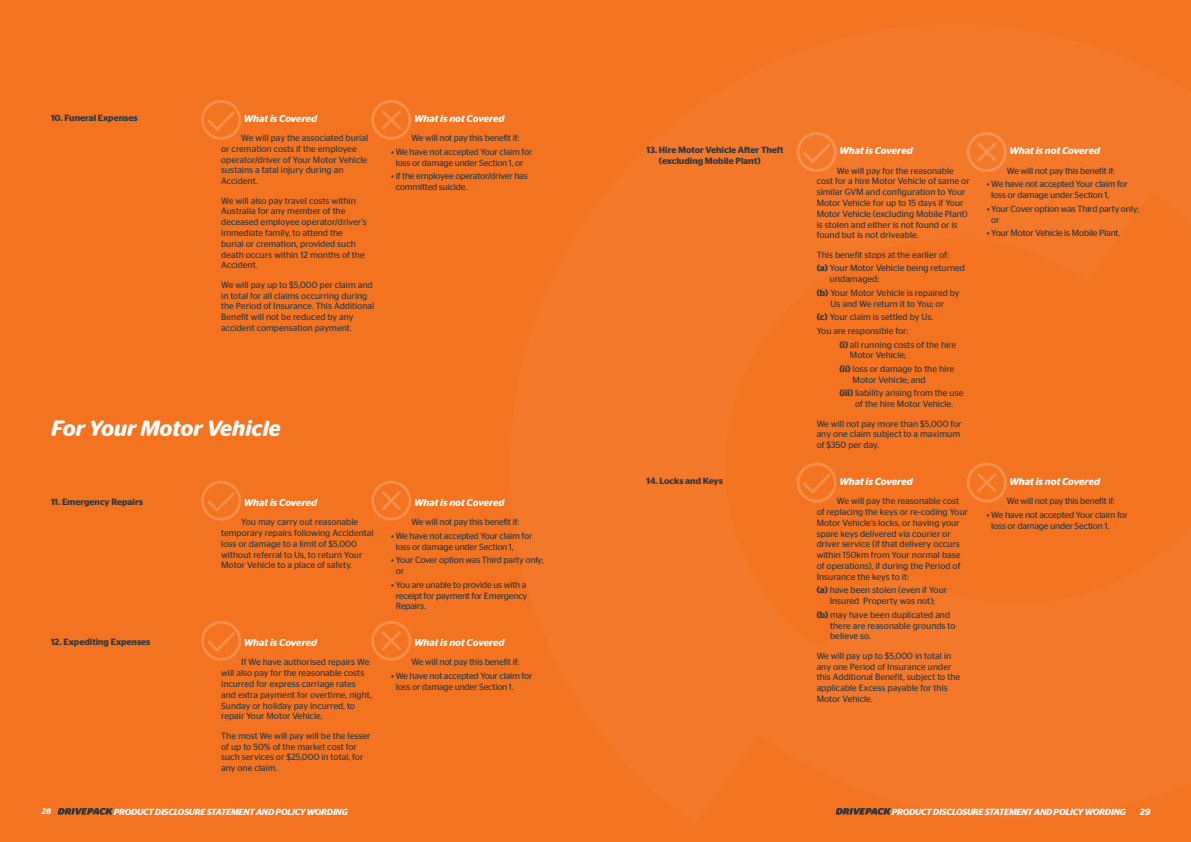
<style>
.page{position:relative;width:1191px;height:842px;background:#f47321}
.page>*{position:absolute;margin:0;border:0;box-sizing:border-box;transform-origin:0 0}
.t1{font:italic 600 22.1px "Stag Sans Round";color:#fff}
.t2{font:italic 600 10px "Stag Sans Round";color:#fff}
.t3{font:9px/10.8px "Stag Sans";color:#2c3840}
.t4{font:9px/10.8px "Stag Sans";letter-spacing:-.02em;color:#2c3840}
.t5{font:600 9px/10.8px "Stag Sans";color:#2c3840}
.t6{font:italic 600 9px "Stag Sans";color:#fff}
.t7{font:italic 600 8.9px "Stag Sans";letter-spacing:-.02em;color:#fff}
.t8{font:italic 600 8px "Stag Sans";color:#fff}
.s1{font-weight:600}
</style>
<div class="page">
<div style="left:796px;top:463px;width:40px;height:39px;border:3px solid #fff;border-radius:50%"></div>
<svg style="left:800px;top:471px;width:33px;height:25px"></svg>
<div style="left:796px;top:132px;width:40px;height:40px;border:3px solid #fff;border-radius:50%"></div>
<svg style="left:800px;top:141px;width:33px;height:24px"></svg>
<div style="left:201px;top:481px;width:40px;height:40px;border:3px solid #fff;border-radius:50%"></div>
<svg style="left:205px;top:490px;width:32px;height:24px"></svg>
<div style="left:201px;top:621px;width:40px;height:40px;border:3px solid #fff;border-radius:50%"></div>
<svg style="left:205px;top:630px;width:32px;height:24px"></svg>
<div style="left:966px;top:463px;width:41px;height:39px;border:3px solid #fff;border-radius:50%"></div>
<svg style="left:974px;top:470px;width:25px;height:25px"></svg>
<div style="left:966px;top:132px;width:41px;height:40px;border:3px solid #fff;border-radius:50%"></div>
<svg style="left:974px;top:140px;width:23px;height:24px"></svg>
<div style="left:371px;top:481px;width:40px;height:40px;border:3px solid #fff;border-radius:50%"></div>
<svg style="left:379px;top:488px;width:24px;height:22px"></svg>
<div style="left:371px;top:621px;width:40px;height:40px;border:3px solid #fff;border-radius:50%"></div>
<svg style="left:382px;top:631px;width:19px;height:20px"></svg>
<div style="left:201px;top:100px;width:40px;height:40px;border:3px solid #fff;border-radius:50%"></div>
<svg style="left:205px;top:109px;width:32px;height:24px"></svg>
<div style="left:371px;top:100px;width:40px;height:40px;border:3px solid #fff;border-radius:50%"></div>
<svg style="left:382px;top:110px;width:19px;height:20px"></svg>
<svg style="left:58px;top:808px;width:55px;height:7px"></svg>
<svg style="left:835px;top:808px;width:56px;height:7px"></svg>
<p class="t5" style="left:51px;top:112px;width:88px">10. Funeral Expenses</p>
<p class="t2" style="left:244px;top:112px;width:75px">What is Covered</p>
<p class="t3" style="left:221px;top:132px;width:149px;text-indent:20px">We will pay the associated burial or cremation costs if the employee operator/driver of Your Motor Vehicle sustains a fatal injury during an<br>Accident.</p>
<p class="t3" style="left:221px;top:195px;width:147px">We will also pay travel costs within<br>Australia for any member of the deceased employee operator/driver’s immediate family, to attend the burial or cremation, provided such death occurs within 12 months of the<br>Accident.</p>
<p class="t3" style="left:221px;top:279px;width:155px">We will pay up to $5,000 per claim and in total for all claims occurring during the Period of Insurance. This Additional Benefit will not be reduced by any accident compensation payment.</p>
<p class="t2" style="left:414px;top:112px;width:92px">What is not Covered</p>
<p class="t4" style="left:411px;top:132px;width:109px">We will not pay this benefit if:</p>
<p class="t4" style="left:391px;top:146px;width:143px;text-align:center">• We have not accepted Your claim for loss or damage under Section 1, or</p>
<p class="t4" style="left:396px;top:171px;width:133px;text-indent:-4px">• if the employee operator/driver has committed suicide.</p>
<p class="t1" style="left:51px;top:415px;width:231px">For Your Motor Vehicle</p>
<p class="t5" style="left:51px;top:496px;width:94px">11. Emergency Repairs</p>
<p class="t5" style="left:51px;top:636px;width:101px">12. Expediting Expenses</p>
<p class="t2" style="left:244px;top:497px;width:75px">What is Covered</p>
<p class="t3" style="left:221px;top:517px;width:154px;text-indent:20px">You may carry out reasonable temporary repairs following Accidental loss or damage to a limit of $5,000 without referral to Us, to return Your Motor Vehicle to a place of safety.</p>
<p class="t2" style="left:244px;top:637px;width:75px">What is Covered</p>
<p class="t3" style="left:221px;top:657px;width:152px;text-indent:20px">If We have authorised repairs We will also pay for the reasonable costs incurred for express carriage rates and extra payment for overtime, night, Sunday or holiday pay incurred, to repair Your Motor Vehicle.</p>
<p class="t3" style="left:221px;top:730px;width:151px">The most We will pay will be the lesser of up to 50% of the market cost for such services or $25,000 in total, for any one claim.</p>
<p class="t2" style="left:414px;top:497px;width:92px">What is not Covered</p>
<p class="t4" style="left:411px;top:517px;width:109px">We will not pay this benefit if:</p>
<p class="t4" style="left:396px;top:530px;width:138px;text-indent:-4px">• We have not accepted Your claim for loss or damage under Section 1,</p>
<p class="t4" style="left:396px;top:555px;width:149px;text-indent:-4px">• Your Cover option was Third party only; or</p>
<p class="t3" style="left:396px;top:579px;width:133px;text-align:justify;text-indent:-4px">• You are unable to provide us with a receipt for payment for Emergency Repairs.</p>
<p class="t2" style="left:414px;top:637px;width:92px">What is not Covered</p>
<p class="t4" style="left:411px;top:657px;width:109px">We will not pay this benefit if:</p>
<p class="t4" style="left:396px;top:670px;width:138px;text-indent:-4px">• We have not accepted Your claim for loss or damage under Section 1.</p>
<p class="t5" style="left:659px;top:145px;width:126px;text-indent:-12px">13. Hire Motor Vehicle After Theft (excluding Mobile Plant)</p>
<p class="t5" style="left:646px;top:475px;width:78px">14. Locks and Keys</p>
<p class="t2" style="left:839px;top:145px;width:75px">What is Covered</p>
<p class="t3" style="left:816px;top:165px;width:154px;text-indent:20px">We will pay for the reasonable cost for a hire Motor Vehicle of same or similar GVM and configuration to Your Motor Vehicle for up to 15 days if Your Motor Vehicle (excluding Mobile Plant) is stolen and either is not found or is found but is not driveable.</p>
<p class="t3" style="left:816px;top:249px;width:134px">This benefit stops at the earlier of:</p>
<p class="t3" style="left:830px;top:263px;width:136px;text-indent:-13px"><span class="s1">(a)</span> Your Motor Vehicle being returned undamaged;</p>
<p class="t3" style="left:816px;top:287px;width:144px;text-align:center"><span class="s1">(b)</span> Your Motor Vehicle is repaired by<br>Us and We return it to You; or</p>
<p class="t3" style="left:816px;top:312px;width:118px"><span class="s1">(c)</span> Your claim is settled by Us.</p>
<p class="t3" style="left:816px;top:325px;width:93px">You are responsible for:</p>
<p class="t3" style="left:850px;top:339px;width:108px;text-indent:-11px"><span class="s1">(i)</span> all running costs of the hire<br>Motor Vehicle;</p>
<p class="t3" style="left:852px;top:363px;width:103px;text-indent:-13px"><span class="s1">(ii)</span> loss or damage to the hire<br>Motor Vehicle; and</p>
<p class="t3" style="left:839px;top:388px;width:126px;text-align:center"><span class="s1">(iii)</span> liability arising from the use of the hire Motor Vehicle.</p>
<p class="t3" style="left:816px;top:418px;width:146px">We will not pay more than $5,000 for any one claim subject to a maximum of $350 per day.</p>
<p class="t2" style="left:839px;top:476px;width:75px">What is Covered</p>
<p class="t3" style="left:816px;top:495px;width:153px;text-indent:20px">We will pay the reasonable cost of replacing the keys or re-coding Your Motor Vehicle’s locks, or having your spare keys delivered via courier or driver service (if that delivery occurs within 150km from Your normal base of operations), if during the Period of Insurance the keys to it:</p>
<p class="t3" style="left:816px;top:585px;width:132px;text-align:center"><span class="s1">(a)</span> have been stolen (even if Your<br>Insured Property was not);</p>
<p class="t3" style="left:830px;top:609px;width:127px;text-indent:-13px"><span class="s1">(b)</span> may have been duplicated and there are reasonable grounds to believe so.</p>
<p class="t3" style="left:816px;top:650px;width:145px">We will pay up to $5,000 in total in any one Period of Insurance under this Additional Benefit, subject to the applicable Excess payable for this<br>Motor Vehicle.</p>
<p class="t2" style="left:1009px;top:145px;width:92px">What is not Covered</p>
<p class="t4" style="left:1007px;top:165px;width:109px">We will not pay this benefit if:</p>
<p class="t4" style="left:991px;top:179px;width:138px;text-indent:-4px">• We have not accepted Your claim for loss or damage under Section 1,</p>
<p class="t4" style="left:991px;top:203px;width:149px;text-indent:-4px">• Your Cover option was Third party only; or</p>
<p class="t4" style="left:986px;top:228px;width:135px">• Your Motor Vehicle is Mobile Plant.</p>
<p class="t2" style="left:1009px;top:476px;width:92px">What is not Covered</p>
<p class="t4" style="left:1007px;top:495px;width:109px">We will not pay this benefit if:</p>
<p class="t4" style="left:991px;top:509px;width:138px;text-indent:-4px">• We have not accepted Your claim for loss or damage under Section 1.</p>
<p class="t8" style="left:42px;top:807px;width:11px">28</p>
<p class="t7" style="left:114px;top:806px;width:235px">PRODUCT DISCLOSURE STATEMENT AND POLICY WORDING</p>
<p class="t7" style="left:892px;top:806px;width:235px">PRODUCT DISCLOSURE STATEMENT AND POLICY WORDING</p>
<p class="t6" style="left:1140px;top:807px;width:12px">29</p>
</div>
